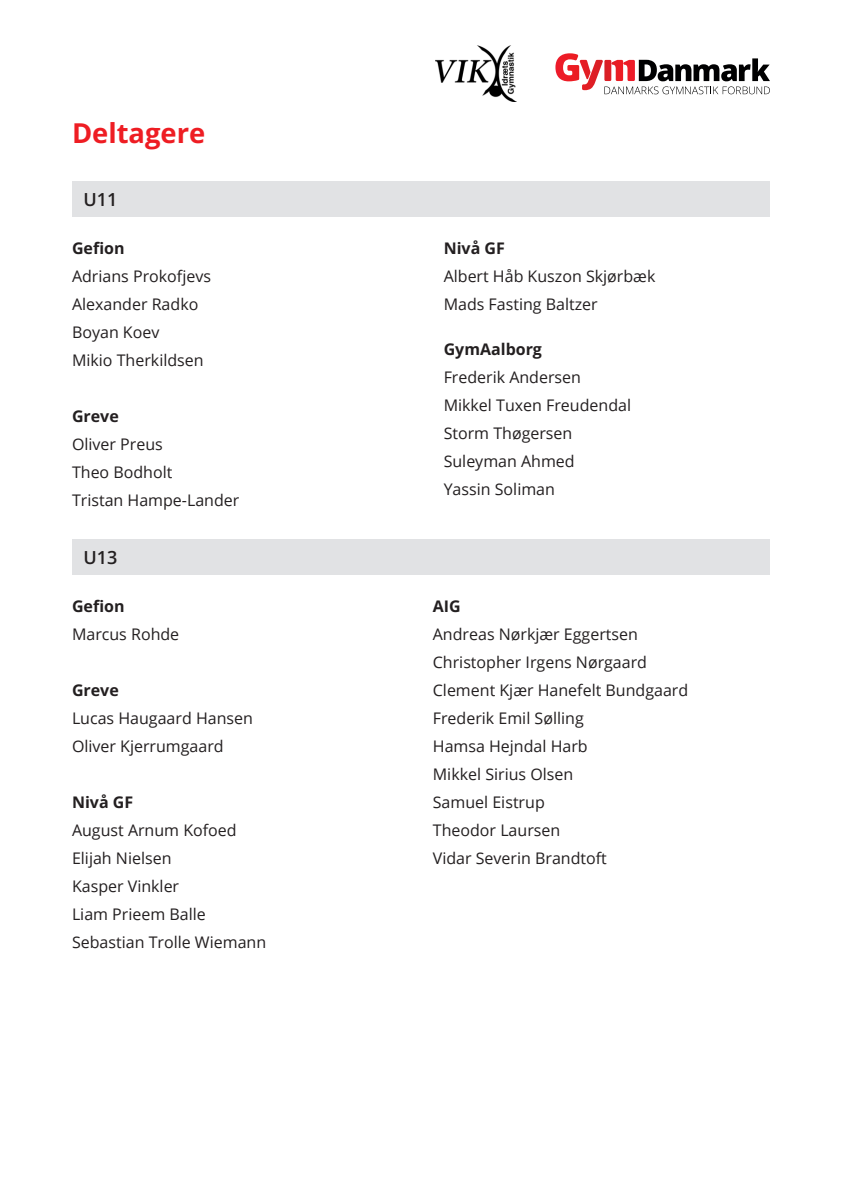
<style>
.page{position:relative;width:842px;height:1191px;background:#fff}
.page>*{position:absolute;margin:0;border:0;box-sizing:border-box;transform-origin:0 0}
._1{font:700 27.4px "Open Sans";color:#ee1d23}
._100{font:600 18px "Open Sans";color:#231f20}
._102{font:16px "Open Sans";color:#231f20}
._101{font:700 16px "Open Sans";color:#231f20}
._5{font:700 16px "Open Sans";color:#231f20}
._105{font:700 16px "Open Sans";color:#231f20}
</style>
<div class="page">
<img style="left:435px;top:46px;width:81px;height:55px">
<svg style="left:555px;top:53px;width:215px;height:41px"></svg>
<div style="left:72px;top:181px;width:698px;height:36px;background:#e1e2e4"></div>
<div style="left:72px;top:539px;width:698px;height:35px;background:#e1e2e4"></div>
<p class="_1" style="left:72px;top:114px;width:135px">Deltagere</p>
<p class="_100" style="left:83px;top:187px;width:35px">U11</p>
<p class="_101" style="left:72px;top:237px;width:54px">Gefion</p>
<p class="_102" style="left:72px;top:265px;width:141px">Adrians Prokofjevs</p>
<p class="_102" style="left:72px;top:293px;width:128px">Alexander Radko</p>
<p class="_102" style="left:72px;top:321px;width:89px">Boyan Koev</p>
<p class="_102" style="left:72px;top:349px;width:133px">Mikio Therkildsen</p>
<p class="_101" style="left:72px;top:405px;width:48px">Greve</p>
<p class="_102" style="left:72px;top:433px;width:92px">Oliver Preus</p>
<p class="_102" style="left:72px;top:461px;width:102px">Theo Bodholt</p>
<p class="_102" style="left:72px;top:489px;width:169px">Tristan Hampe-Lander</p>
<p class="_100" style="left:83px;top:545px;width:35px">U13</p>
<p class="_101" style="left:72px;top:595px;width:54px">Gefion</p>
<p class="_102" style="left:72px;top:623px;width:109px">Marcus Rohde</p>
<p class="_101" style="left:72px;top:679px;width:48px">Greve</p>
<p class="_102" style="left:72px;top:707px;width:182px">Lucas Haugaard Hansen</p>
<p class="_102" style="left:72px;top:735px;width:153px">Oliver Kjerrumgaard</p>
<p class="_101" style="left:72px;top:791px;width:63px">Nivå GF</p>
<p class="_102" style="left:72px;top:819px;width:166px">August Arnum Kofoed</p>
<p class="_102" style="left:72px;top:847px;width:101px">Elijah Nielsen</p>
<p class="_102" style="left:72px;top:875px;width:109px">Kasper Vinkler</p>
<p class="_102" style="left:72px;top:903px;width:135px">Liam Prieem Balle</p>
<p class="_102" style="left:72px;top:931px;width:196px">Sebastian Trolle Wiemann</p>
<p class="_105" style="left:444px;top:237px;width:63px">Nivå GF</p>
<p class="_102" style="left:444px;top:265px;width:213px">Albert Håb Kuszon Skjørbæk</p>
<p class="_102" style="left:444px;top:293px;width:156px">Mads Fasting Baltzer</p>
<p class="_5" style="left:444px;top:338px;width:100px">GymAalborg</p>
<p class="_102" style="left:444px;top:366px;width:139px">Frederik Andersen</p>
<p class="_102" style="left:444px;top:394px;width:189px">Mikkel Tuxen Freudendal</p>
<p class="_102" style="left:444px;top:422px;width:130px">Storm Thøgersen</p>
<p class="_102" style="left:444px;top:450px;width:133px">Suleyman Ahmed</p>
<p class="_102" style="left:444px;top:478px;width:113px">Yassin Soliman</p>
<p class="_101" style="left:433px;top:595px;width:29px">AIG</p>
<p class="_102" style="left:433px;top:623px;width:207px">Andreas Nørkjær Eggertsen</p>
<p class="_102" style="left:433px;top:651px;width:216px">Christopher Irgens Nørgaard</p>
<p class="_102" style="left:433px;top:679px;width:257px">Clement Kjær Hanefelt Bundgaard</p>
<p class="_102" style="left:433px;top:707px;width:152px">Frederik Emil Sølling</p>
<p class="_102" style="left:433px;top:735px;width:156px">Hamsa Hejndal Harb</p>
<p class="_102" style="left:433px;top:763px;width:142px">Mikkel Sirius Olsen</p>
<p class="_102" style="left:433px;top:791px;width:113px">Samuel Eistrup</p>
<p class="_102" style="left:433px;top:819px;width:129px">Theodor Laursen</p>
<p class="_102" style="left:433px;top:847px;width:176px">Vidar Severin Brandtoft</p>
</div>
